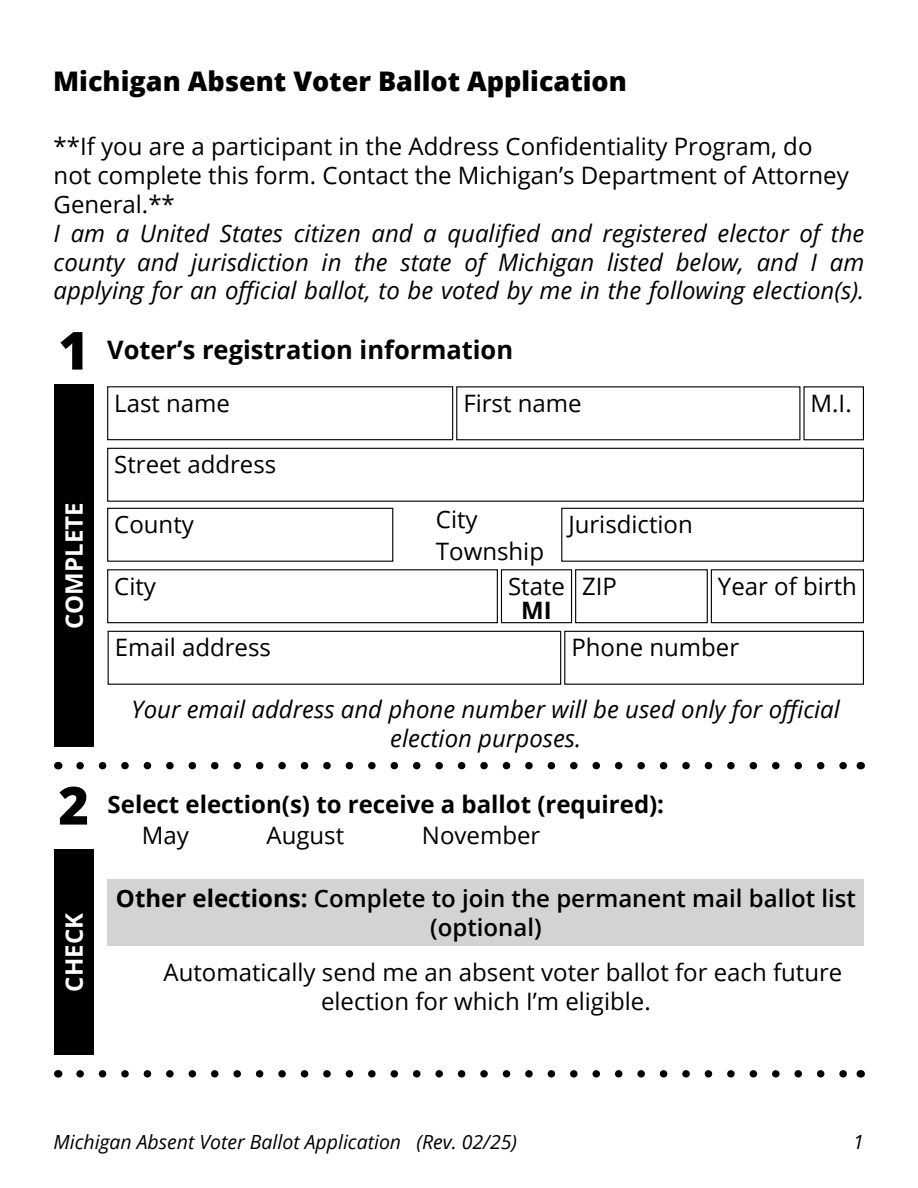
<style>
.page{position:relative;width:918px;height:1188px;background:#fff}
.page>*{position:absolute;margin:0;border:0;box-sizing:border-box;transform-origin:0 0}
.t1{font:800 52.5px "Open Sans";color:#000}
.t2{font:800 27px "Open Sans";color:#000}
.t3{font:700 25.5px "Open Sans";color:#000}
.t4{font:24px/28.8px "Open Sans";color:#000}
.t5{font:italic 24px/28.8px "Open Sans";color:#000;text-align:justify}
.t6{font:600 24px/28.8px "Open Sans";color:#000;text-align:center}
.t7{font:700 24px "Open Sans";color:#000}
.t8{font:700 24px "Open Sans";color:#fff}
.t9{font:italic 19.5px "Open Sans";color:#000}
.s1{font-weight:700}
</style>
<div class="page">
<div style="left:54px;top:385px;width:39px;height:362px;background:#000"></div>
<div style="left:107px;top:386px;width:346px;height:54px;border:1px solid #000"></div>
<div style="left:456px;top:386px;width:344px;height:54px;border:1px solid #000"></div>
<div style="left:803px;top:386px;width:61px;height:54px;border:1px solid #000"></div>
<div style="left:107px;top:448px;width:757px;height:54px;border:1px solid #000"></div>
<div style="left:107px;top:508px;width:286px;height:54px;border:1px solid #000"></div>
<div style="left:561px;top:508px;width:303px;height:54px;border:1px solid #000"></div>
<div style="left:107px;top:569px;width:391px;height:54px;border:1px solid #000"></div>
<div style="left:501px;top:569px;width:71px;height:54px;border:1px solid #000"></div>
<div style="left:575px;top:569px;width:133px;height:54px;border:1px solid #000"></div>
<div style="left:711px;top:569px;width:153px;height:54px;border:1px solid #000"></div>
<div style="left:108px;top:631px;width:453px;height:54px;border:1px solid #000"></div>
<div style="left:564px;top:631px;width:300px;height:54px;border:1px solid #000"></div>
<svg style="left:80px;top:762px;width:767px;height:7px"></svg>
<div style="left:54px;top:850px;width:39px;height:205px;background:#000"></div>
<div style="left:108px;top:879px;width:756px;height:67px;background:#d1d3d5"></div>
<svg style="left:80px;top:1070px;width:767px;height:8px"></svg>
<p class="t2" style="left:53px;top:61px;width:575px">Michigan Absent Voter Ballot Application</p>
<p class="t4" style="left:54px;top:132px;width:797px">**If you are a participant in the Address Confidentiality Program, do not complete this form. Contact the Michigan’s Department of Attorney<br>General.**</p>
<p class="t5" style="left:54px;top:218px;width:812px">I am a United States citizen and a qualified and registered elector of the county and jurisdiction in the state of Michigan listed below, and I am applying for an official ballot, to be voted by me in the following election(s).</p>
<h1 class="t1" style="left:58px;top:311px;width:32px">1</h1>
<p class="t3" style="left:107px;top:332px;width:408px">Voter’s registration information</p>
<p class="t4" style="left:114px;top:388px;width:117px">Last name</p>
<p class="t4" style="left:463px;top:388px;width:120px">First name</p>
<p class="t4" style="left:811px;top:388px;width:43px">M.I.</p>
<p class="t8" style="left:57px;top:629px;width:128px;rotate:-90deg">COMPLETE</p>
<h1 class="t1" style="left:58px;top:766px;width:32px">2</h1>
<p class="t8" style="left:57px;top:992px;width:80px;rotate:-90deg">CHECK</p>
<p class="t4" style="left:114px;top:450px;width:163px">Street address</p>
<p class="t4" style="left:114px;top:510px;width:81px">County</p>
<p class="t4" style="left:436px;top:502px;width:110px;line-height:32.4px">City<br>Township</p>
<p class="t4" style="left:568px;top:510px;width:126px">Jurisdiction</p>
<p class="t4" style="left:114px;top:571px;width:43px">City</p>
<p class="t4" style="left:508px;top:571px;width:58px">State</p>
<p class="t7" style="left:521px;top:593px;width:32px">MI</p>
<p class="t4" style="left:582px;top:571px;width:36px">ZIP</p>
<p class="t4" style="left:718px;top:571px;width:140px">Year of birth</p>
<p class="t4" style="left:115px;top:633px;width:158px">Email address</p>
<p class="t4" style="left:571px;top:633px;width:169px">Phone number</p>
<p class="t5" style="left:132px;top:694px;width:710px;text-align:center">Your email address and phone number will be used only for official election purposes.</p>
<p class="t7" style="left:108px;top:787px;width:558px">Select election(s) to receive a ballot (required):</p>
<p class="t4" style="left:142px;top:820px;width:49px">May</p>
<p class="t4" style="left:267px;top:820px;width:79px">August</p>
<p class="t4" style="left:422px;top:820px;width:120px">November</p>
<p class="t6" style="left:116px;top:884px;width:741px"><span class="s1">Other elections:</span> Complete to join the permanent mail ballot list (optional)</p>
<p class="t4" style="left:321px;top:958px;width:523px;text-indent:-157px">Automatically send me an absent voter ballot for each future election for which I’m eligible.</p>
<p class="t9" style="left:53px;top:1128px;width:465px">Michigan Absent Voter Ballot Application (Rev. 02/25)</p>
<p class="t9" style="left:853px;top:1128px;width:12px">1</p>
</div>
